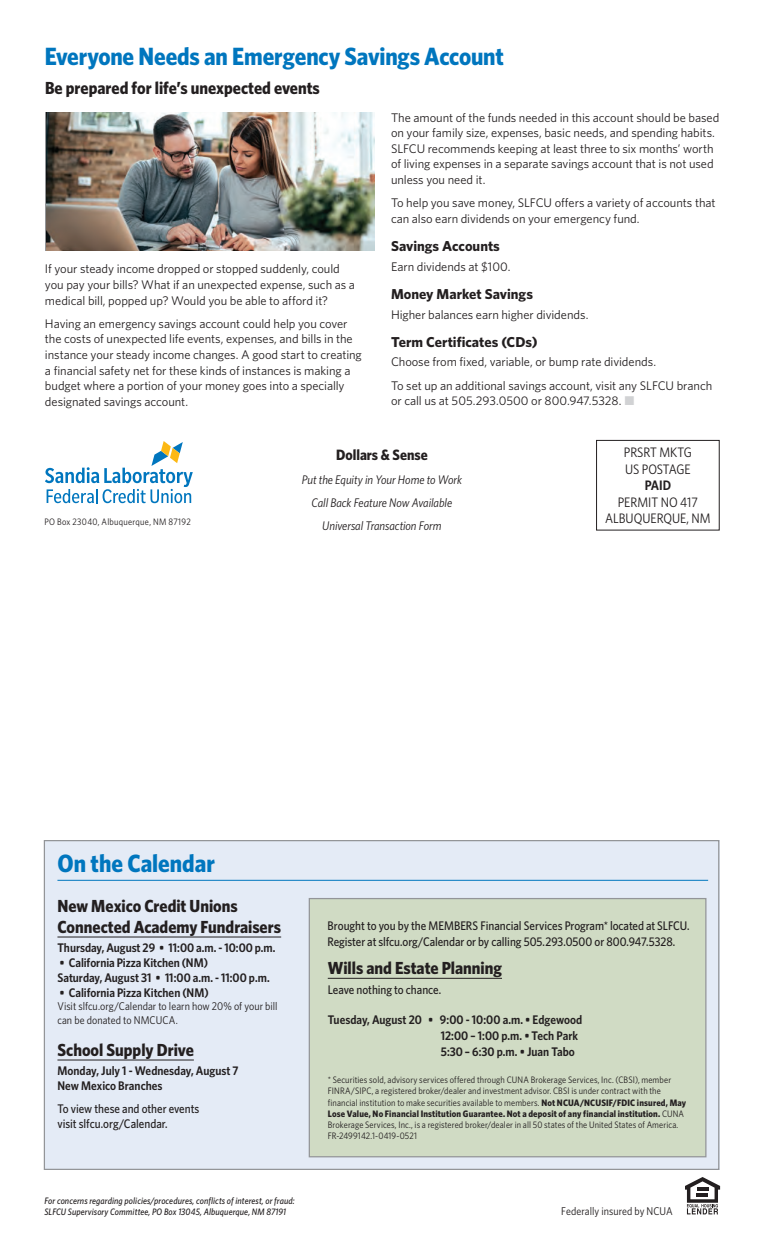
<style>
.page{position:relative;width:765px;height:1260px;background:#fff}
.page>*{position:absolute;margin:0;border:0;box-sizing:border-box;transform-origin:0 0}
.D_S_Header_Body_Copy{font:700 25px "Whitney Narrow";letter-spacing:-.005em;color:#0076be}
.D_S_Calendar_Underli{font:700 17.5px/21px "Whitney Narrow";color:#231f20}
.D_S_subhead_14_black{font:700 17.5px "Whitney Narrow";color:#231f20}
.t1{font:700 15px "Whitney Narrow";color:#231f20}
.D_S_sub_bold_black{font:700 14.38px "Whitney";color:#231f20}
.t2{font:13.75px "Whitney Narrow";color:#231f20}
.t3{font:600 13.75px "Whitney Narrow";color:#231f20}
.D_S_Body_Copy{font:12.5px/15.6px "Whitney";letter-spacing:-.005em;color:#231f20}
.D_S_10_narrow_med{font:600 12.5px/15px "Whitney Narrow";color:#231f20}
.D_S_10_narrow_med-2{font:500 12.5px/15.6px "Whitney Narrow";letter-spacing:-.005em;color:#231f20}
.D_S_Article_Preview{font:italic 12.5px "Whitney Narrow";letter-spacing:-.005em;color:#231f20}
.D_S_10_narrow_med-3{font:11.25px/13.5px "Whitney Narrow";letter-spacing:.005em;color:#231f20}
.CU_weasley{font:11.25px "Whitney Narrow";letter-spacing:.005em;color:#231f20}
.D_S_10_narrow_med-4{font:9.38px/11.2px "Whitney Narrow";letter-spacing:.015em;color:#231f20}
.D_S_weasley{font:italic 500 9.38px/11.2px "Whitney Narrow";letter-spacing:.01em;color:#231f20}
.D_S_weasley-2{font:9.38px "Whitney Narrow";letter-spacing:.03em;color:#231f20}
.s1{color:#d1d2d4}
.s2{font-weight:700}
</style>
<div class="page">
<div style="left:596px;top:440px;width:123px;height:90px;border:1px solid #231f20"></div>
<svg style="left:45px;top:441px;width:148px;height:62px"></svg>
<svg style="left:685px;top:1177px;width:35px;height:37px"></svg>
<div style="left:44px;top:840px;width:675px;height:330px;background:#e4ebf6"></div>
<hr style="left:57px;top:937px;width:224px;height:1px;background:#231f20">
<hr style="left:57px;top:1060px;width:137px;height:1px;background:#231f20">
<div style="left:309px;top:898px;width:398px;height:259px;background:#d0dbc4;border:1px solid #939598"></div>
<hr style="left:328px;top:978px;width:174px;height:1px;background:#231f20">
<hr style="left:57px;top:880px;width:651px;height:1px;background:#0076be">
<img style="left:46px;top:113px;width:329px;height:138px">
<p class="D_S_Header_Body_Copy" style="left:45px;top:39px;width:461px">Everyone Needs an Emergency Savings Account</p>
<p class="D_S_subhead_14_black" style="left:45px;top:76px;width:276px">Be prepared for life’s unexpected events</p>
<p class="D_S_Body_Copy" style="left:45px;top:261px;width:311px">If your steady income dropped or stopped suddenly, could you pay your bills? What if an unexpected expense, such as a medical bill, popped up? Would you be able to afford it?</p>
<p class="D_S_Body_Copy" style="left:45px;top:315px;width:318px">Having an emergency savings account could help you cover the costs of unexpected life events, expenses, and bills in the instance your steady income changes. A good start to creating a financial safety net for these kinds of instances is making a budget where a portion of your money goes into a specially designated savings account.</p>
<p class="D_S_Body_Copy" style="left:391px;top:109px;width:330px">The amount of the funds needed in this account should be based on your family size, expenses, basic needs, and spending habits.<br>SLFCU recommends keeping at least three to six months’ worth of living expenses in a separate savings account that is not used unless you need it.</p>
<p class="D_S_Body_Copy" style="left:391px;top:195px;width:326px">To help you save money, SLFCU offers a variety of accounts that can also earn dividends on your emergency fund.</p>
<p class="D_S_sub_bold_black" style="left:391px;top:237px;width:110px">Savings Accounts</p>
<p class="D_S_Body_Copy" style="left:391px;top:258px;width:121px">Earn dividends at $100.</p>
<p class="D_S_sub_bold_black" style="left:391px;top:285px;width:144px">Money Market Savings</p>
<p class="D_S_Body_Copy" style="left:391px;top:306px;width:199px">Higher balances earn higher dividends.</p>
<p class="D_S_sub_bold_black" style="left:391px;top:332px;width:148px">Term Certificates (CDs)</p>
<p class="D_S_Body_Copy" style="left:391px;top:354px;width:267px">Choose from fixed, variable, or bump rate dividends.</p>
<p class="D_S_Body_Copy" style="left:391px;top:377px;width:323px">To set up an additional savings account, visit any SLFCU branch or call us at 505.293.0500 or 800.947.5328. <span class="s1">■</span></p>
<p class="D_S_weasley-2" style="left:44px;top:516px;width:148px">PO Box 23040, Albuquerque, NM 87192</p>
<p class="t1" style="left:336px;top:445px;width:93px">Dollars &amp; Sense</p>
<p class="D_S_Article_Preview" style="left:302px;top:471px;width:162px">Put the Equity in Your Home to Work</p>
<p class="D_S_Article_Preview" style="left:312px;top:494px;width:142px">Call Back Feature Now Available</p>
<p class="D_S_Article_Preview" style="left:322px;top:517px;width:121px">Universal Transaction Form</p>
<p class="t2" style="left:624px;top:444px;width:69px">PRSRT MKTG</p>
<p class="t2" style="left:625px;top:460px;width:67px">US POSTAGE</p>
<p class="t3" style="left:645px;top:476px;width:28px">PAID</p>
<p class="t2" style="left:618px;top:493px;width:82px">PERMIT NO 417</p>
<p class="t2" style="left:605px;top:510px;width:107px">ALBUQUERQUE, NM</p>
<p class="D_S_Header_Body_Copy" style="left:57px;top:847px;width:159px">On the Calendar</p>
<p class="D_S_Calendar_Underli" style="left:57px;top:895px;width:225px">New Mexico Credit Unions<br>Connected Academy Fundraisers</p>
<p class="D_S_10_narrow_med" style="left:57px;top:939px;width:220px">Thursday, August 29 • 11:00 a.m. - 10:00 p.m.</p>
<p class="D_S_10_narrow_med" style="left:57px;top:954px;width:214px">• California Pizza Kitchen (NM)<br>Saturday, August 31 • 11:00 a.m. - 11:00 p.m.</p>
<p class="D_S_10_narrow_med" style="left:60px;top:984px;width:151px">• California Pizza Kitchen (NM)</p>
<p class="D_S_10_narrow_med-3" style="left:57px;top:999px;width:222px">Visit slfcu.org/Calendar to learn how 20% of your bill can be donated to NMCUCA.</p>
<p class="D_S_Calendar_Underli" style="left:57px;top:1039px;width:138px">School Supply Drive</p>
<p class="D_S_10_narrow_med" style="left:57px;top:1062px;width:183px">Monday, July 1 - Wednesday, August 7<br>New Mexico Branches</p>
<p class="D_S_10_narrow_med-2" style="left:57px;top:1100px;width:144px">To view these and other events visit slfcu.org/Calendar.</p>
<p class="D_S_10_narrow_med-2" style="left:328px;top:918px;width:363px">Brought to you by the MEMBERS Financial Services Program* located at SLFCU.<br>Register at slfcu.org/Calendar or by calling 505.293.0500 or 800.947.5328.</p>
<p class="D_S_Calendar_Underli" style="left:328px;top:957px;width:176px">Wills and Estate Planning</p>
<p class="D_S_10_narrow_med-2" style="left:328px;top:981px;width:115px">Leave nothing to chance.</p>
<p class="D_S_10_narrow_med" style="left:328px;top:1012px;width:256px">Tuesday, August 20 • 9:00 - 10:00 a.m. • Edgewood</p>
<p class="D_S_10_narrow_med" style="left:441px;top:1027px;width:139px;line-height:15.6px">12:00 – 1:00 p.m. • Tech Park<br>5:30 – 6:30 p.m. • Juan Tabo</p>
<p class="D_S_10_narrow_med-4" style="left:328px;top:1074px;width:360px">* Securities sold, advisory services offered through CUNA Brokerage Services, Inc. (CBSI), member FINRA/SIPC, a registered broker/dealer and investment advisor. CBSI is under contract with the financial institution to make securities available to members. <span class="s2">Not NCUA/NCUSIF/FDIC insured, May Lose Value, No Financial Institution Guarantee. Not a deposit of any financial institution.</span> CUNA Brokerage Services, Inc., is a registered broker/dealer in all 50 states of the United States of America.<br>FR-2499142.1-0419-0521</p>
<p class="D_S_weasley" style="left:44px;top:1195px;width:252px">For concerns regarding policies/procedures, conflicts of interest, or fraud:<br>SLFCU Supervisory Committee, PO Box 13045, Albuquerque, NM 87191</p>
<p class="CU_weasley" style="left:561px;top:1204px;width:113px">Federally insured by NCUA</p>
</div>
